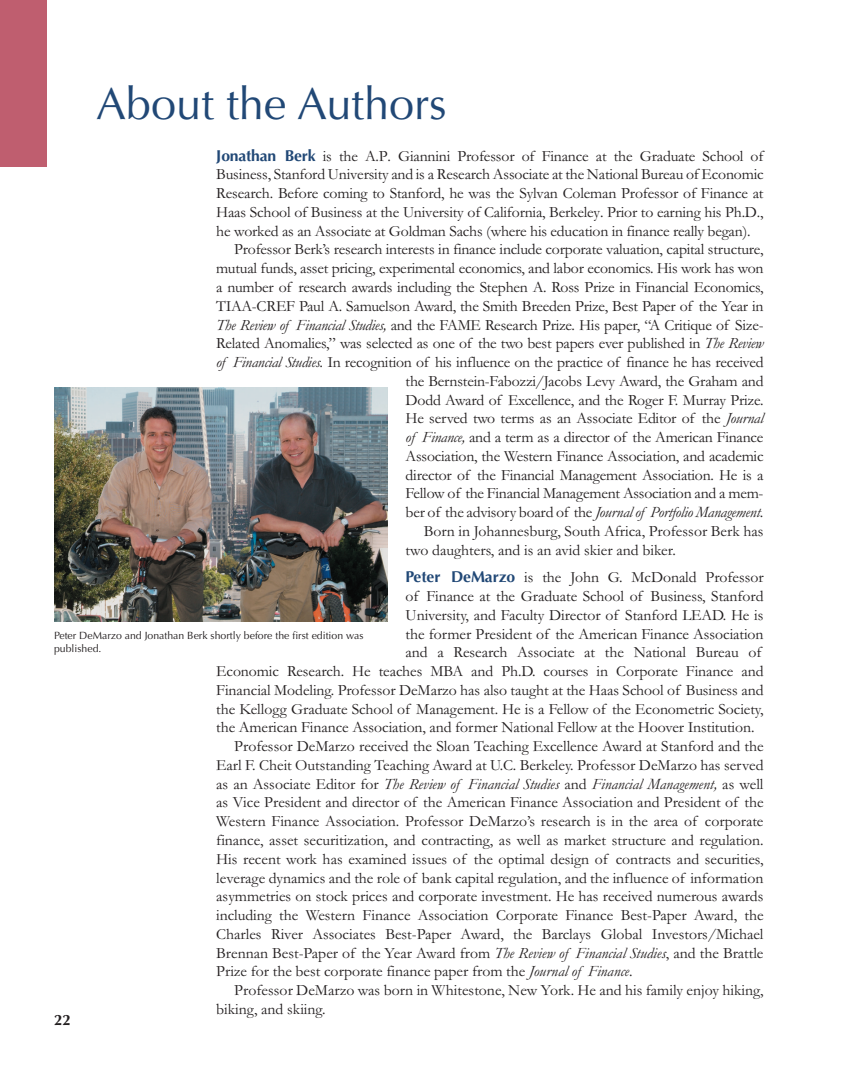
<style>
.page{position:relative;width:865px;height:1081px;background:#fff}
.page>*{position:absolute;margin:0;border:0;box-sizing:border-box;transform-origin:0 0}
.t1{font:45px "Optima LT Pro";color:#214876}
.t2{font:15.75px "Garamond MT Pro";letter-spacing:-.005em;color:#231f20}
.t3{font:italic 15.75px "Garamond MT Pro";color:#231f20}
.t4{font:700 15px "Optima LT Pro";color:#231f20}
.t5{font:10.5px/13.5px "Optima LT Pro";color:#231f20}
.s1{font-family:"Optima LT Pro";font-weight:700;color:#214876}
.s2{font-style:italic}
.s3{font-style:normal}
</style>
<div class="page">
<div style="left:0;top:0;width:47px;height:167px;background:#bf5e6f"></div>
<img style="left:54px;top:387px;width:333px;height:234px">
<h1 class="t1" style="left:96px;top:75px;width:352px">About the Authors</h1>
<p class="t2" style="left:216px;top:147px;width:548px"><span class="s1">Jonathan Berk</span> is the A.P. Giannini Professor of Finance at the Graduate School of</p>
<p class="t2" style="left:216px;top:166px;width:548px">Business, Stanford University and is a Research Associate at the National Bureau of Economic</p>
<p class="t2" style="left:216px;top:185px;width:548px">Research. Before coming to Stanford, he was the Sylvan Coleman Professor of Finance at</p>
<p class="t2" style="left:216px;top:203px;width:548px">Haas School of Business at the University of California, Berkeley. Prior to earning his Ph.D.,</p>
<p class="t2" style="left:216px;top:222px;width:535px">he worked as an Associate at Goldman Sachs (where his education in finance really began).</p>
<p class="t2" style="left:234px;top:241px;width:530px">Professor Berk’s research interests in finance include corporate valuation, capital structure,</p>
<p class="t2" style="left:216px;top:259px;width:548px">mutual funds, asset pricing, experimental economics, and labor economics. His work has won</p>
<p class="t2" style="left:216px;top:278px;width:548px">a number of research awards including the Stephen A. Ross Prize in Financial Economics,</p>
<p class="t2" style="left:216px;top:297px;width:548px">TIAA-CREF Paul A. Samuelson Award, the Smith Breeden Prize, Best Paper of the Year in</p>
<p class="t2" style="left:216px;top:316px;width:548px"><span class="s2">The Review of Financial Studies,</span> and the FAME Research Prize. His paper, “A Critique of Size-</p>
<p class="t2" style="left:216px;top:334px;width:548px">Related Anomalies,” was selected as one of the two best papers ever published in <span class="s2">The Review</span></p>
<p class="t2" style="left:216px;top:353px;width:548px"><span class="s2">of Financial Studies.</span> In recognition of his influence on the practice of finance he has received</p>
<p class="t2" style="left:405px;top:372px;width:359px">the Bernstein-Fabozzi/Jacobs Levy Award, the Graham and</p>
<p class="t2" style="left:405px;top:391px;width:359px">Dodd Award of Excellence, and the Roger F. Murray Prize.</p>
<p class="t2" style="left:405px;top:409px;width:359px">He served two terms as an Associate Editor of the <span class="s2">Journal</span></p>
<p class="t2" style="left:405px;top:428px;width:359px"><span class="s2">of Finance,</span> and a term as a director of the American Finance</p>
<p class="t2" style="left:405px;top:447px;width:359px">Association, the Western Finance Association, and academic</p>
<p class="t2" style="left:405px;top:466px;width:359px">director of the Financial Management Association. He is a</p>
<p class="t2" style="left:405px;top:484px;width:359px">Fellow of the Financial Management Association and a mem-</p>
<p class="t3" style="left:405px;top:503px;width:359px"><span class="s3">ber of the advisory board of the</span> Journal of Portfolio Management.</p>
<p class="t2" style="left:423px;top:522px;width:341px">Born in Johannesburg, South Africa, Professor Berk has</p>
<p class="t2" style="left:405px;top:541px;width:272px">two daughters, and is an avid skier and biker.</p>
<p class="t2" style="left:405px;top:568px;width:359px"><span class="s1">Peter DeMarzo</span> is the John G. McDonald Professor</p>
<p class="t2" style="left:405px;top:587px;width:359px">of Finance at the Graduate School of Business, Stanford</p>
<p class="t2" style="left:405px;top:606px;width:359px">University, and Faculty Director of Stanford LEAD. He is</p>
<p class="t2" style="left:405px;top:625px;width:359px">the former President of the American Finance Association</p>
<p class="t2" style="left:405px;top:643px;width:357px">and a Research Associate at the National Bureau of</p>
<p class="t2" style="left:216px;top:662px;width:548px">Economic Research. He teaches MBA and Ph.D. courses in Corporate Finance and</p>
<p class="t2" style="left:216px;top:681px;width:548px">Financial Modeling. Professor DeMarzo has also taught at the Haas School of Business and</p>
<p class="t2" style="left:216px;top:700px;width:548px">the Kellogg Graduate School of Management. He is a Fellow of the Econometric Society,</p>
<p class="t2" style="left:216px;top:718px;width:539px">the American Finance Association, and former National Fellow at the Hoover Institution.</p>
<p class="t2" style="left:234px;top:737px;width:530px">Professor DeMarzo received the Sloan Teaching Excellence Award at Stanford and the</p>
<p class="t2" style="left:216px;top:756px;width:548px">Earl F. Cheit Outstanding Teaching Award at U.C. Berkeley. Professor DeMarzo has served</p>
<p class="t3" style="left:216px;top:774px;width:548px"><span class="s3">as an Associate Editor for</span> The Review of Financial Studies <span class="s3">and</span> Financial Management, <span class="s3">as well</span></p>
<p class="t2" style="left:216px;top:793px;width:548px">as Vice President and director of the American Finance Association and President of the</p>
<p class="t2" style="left:216px;top:812px;width:548px">Western Finance Association. Professor DeMarzo’s research is in the area of corporate</p>
<p class="t2" style="left:216px;top:831px;width:548px">finance, asset securitization, and contracting, as well as market structure and regulation.</p>
<p class="t2" style="left:216px;top:850px;width:548px">His recent work has examined issues of the optimal design of contracts and securities,</p>
<p class="t2" style="left:216px;top:868px;width:548px">leverage dynamics and the role of bank capital regulation, and the influence of information</p>
<p class="t2" style="left:216px;top:887px;width:548px">asymmetries on stock prices and corporate investment. He has received numerous awards</p>
<p class="t2" style="left:216px;top:906px;width:548px">including the Western Finance Association Corporate Finance Best-Paper Award, the</p>
<p class="t2" style="left:216px;top:924px;width:548px">Charles River Associates Best-Paper Award, the Barclays Global Investors/Michael</p>
<p class="t2" style="left:216px;top:943px;width:548px">Brennan Best-Paper of the Year Award from <span class="s2">The Review of Financial Studies</span>, and the Brattle</p>
<p class="t2" style="left:216px;top:962px;width:417px">Prize for the best corporate finance paper from the <span class="s2">Journal of Finance</span>.</p>
<p class="t2" style="left:234px;top:981px;width:530px">Professor DeMarzo was born in Whitestone, New York. He and his family enjoy hiking,</p>
<p class="t2" style="left:216px;top:999px;width:111px">biking, and skiing.</p>
<p class="t5" style="left:54px;top:628px;width:311px">Peter DeMarzo and Jonathan Berk shortly before the first edition was published.</p>
<p class="t4" style="left:54px;top:1010px;width:18px">22</p>
</div>
